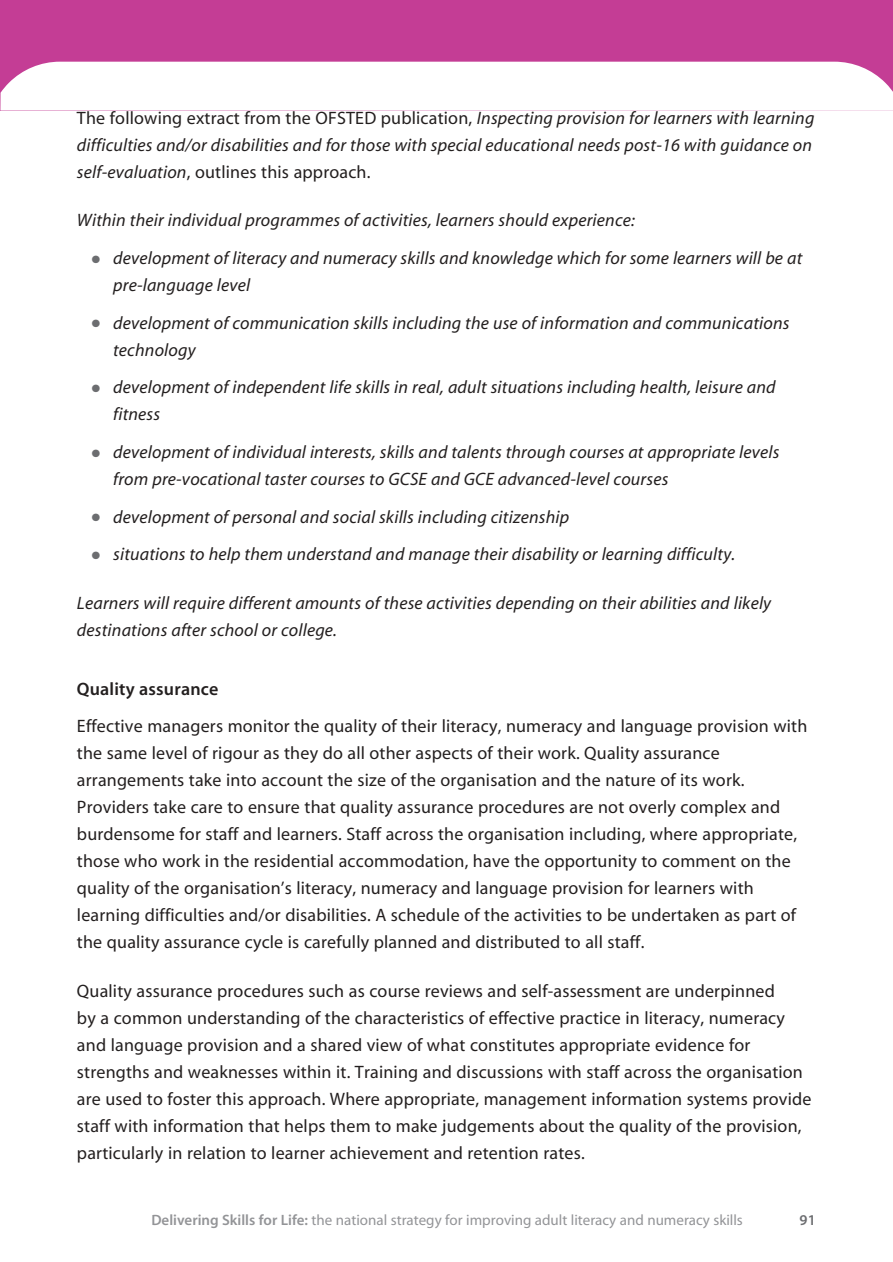
<style>
.page{position:relative;width:893px;height:1262px;background:#fff}
.page>*{position:absolute;margin:0;border:0;box-sizing:border-box;transform-origin:0 0}
.t1{font:18px/27px "Myriad MM";letter-spacing:.01em;color:#231f1f}
.t2{font:italic 18px/27px "Myriad MM";letter-spacing:.01em;color:#231f1f}
.t3{font:600 18px "Myriad MM";letter-spacing:.01em;color:#231f1f}
.t4{font:15px "Myriad MM";color:#939497}
.t5{font:600 15px "Myriad MM";color:#6c6d70}
.s1{font-style:normal}
.s2{color:#6c6d70}
.s3{font-weight:600}
</style>
<div class="page">
<div style="left:0;top:0;width:892px;height:111px;background:#c43d95"></div>
<div style="left:0;top:62px;width:892px;height:49px;background:#fff"></div>
<p class="t2" style="left:77px;top:106px;width:739px"><span class="s1">The following extract from the OFSTED publication,</span> Inspecting provision for learners with learning difficulties and/or disabilities and for those with special educational needs post-16 with guidance on self-evaluation<span class="s1">, outlines this approach.</span></p>
<p class="t2" style="left:77px;top:208px;width:559px">Within their individual programmes of activities, learners should experience:</p>
<p class="t2" style="left:113px;top:246px;width:690px;text-indent:-21px"><span class="s2">●</span> development of literacy and numeracy skills and knowledge which for some learners will be at pre-language level</p>
<p class="t2" style="left:113px;top:311px;width:678px;text-indent:-21px"><span class="s2">●</span> development of communication skills including the use of information and communications technology</p>
<p class="t2" style="left:113px;top:375px;width:664px;text-indent:-21px"><span class="s2">●</span> development of independent life skills in real, adult situations including health, leisure and fitness</p>
<p class="t2" style="left:113px;top:440px;width:668px;text-indent:-21px"><span class="s2">●</span> development of individual interests, skills and talents through courses at appropriate levels from pre-vocational taster courses to GCSE and GCE advanced-level courses</p>
<p class="t2" style="left:92px;top:505px;width:479px"><span class="s2">●</span> development of personal and social skills including citizenship</p>
<p class="t2" style="left:92px;top:542px;width:645px"><span class="s2">●</span> situations to help them understand and manage their disability or learning difficulty.</p>
<p class="t2" style="left:77px;top:591px;width:695px">Learners will require different amounts of these activities depending on their abilities and likely destinations after school or college.</p>
<p class="t3" style="left:77px;top:681px;width:143px">Quality assurance</p>
<p class="t1" style="left:77px;top:714px;width:731px">Effective managers monitor the quality of their literacy, numeracy and language provision with the same level of rigour as they do all other aspects of their work. Quality assurance arrangements take into account the size of the organisation and the nature of its work.<br>Providers take care to ensure that quality assurance procedures are not overly complex and burdensome for staff and learners. Staff across the organisation including, where appropriate, those who work in the residential accommodation, have the opportunity to comment on the quality of the organisation’s literacy, numeracy and language provision for learners with learning difficulties and/or disabilities. A schedule of the activities to be undertaken as part of the quality assurance cycle is carefully planned and distributed to all staff.</p>
<p class="t1" style="left:77px;top:978px;width:736px">Quality assurance procedures such as course reviews and self-assessment are underpinned<br>by a common understanding of the characteristics of effective practice in literacy, numeracy and language provision and a shared view of what constitutes appropriate evidence for strengths and weaknesses within it. Training and discussions with staff across the organisation are used to foster this approach. Where appropriate, management information systems provide staff with information that helps them to make judgements about the quality of the provision, particularly in relation to learner achievement and retention rates.</p>
<p class="t4" style="left:151px;top:1214px;width:593px"><span class="s3">Delivering Skills for Life:</span> the national strategy for improving adult literacy and numeracy skills</p>
<p class="t5" style="left:799px;top:1214px;width:18px">91</p>
</div>
